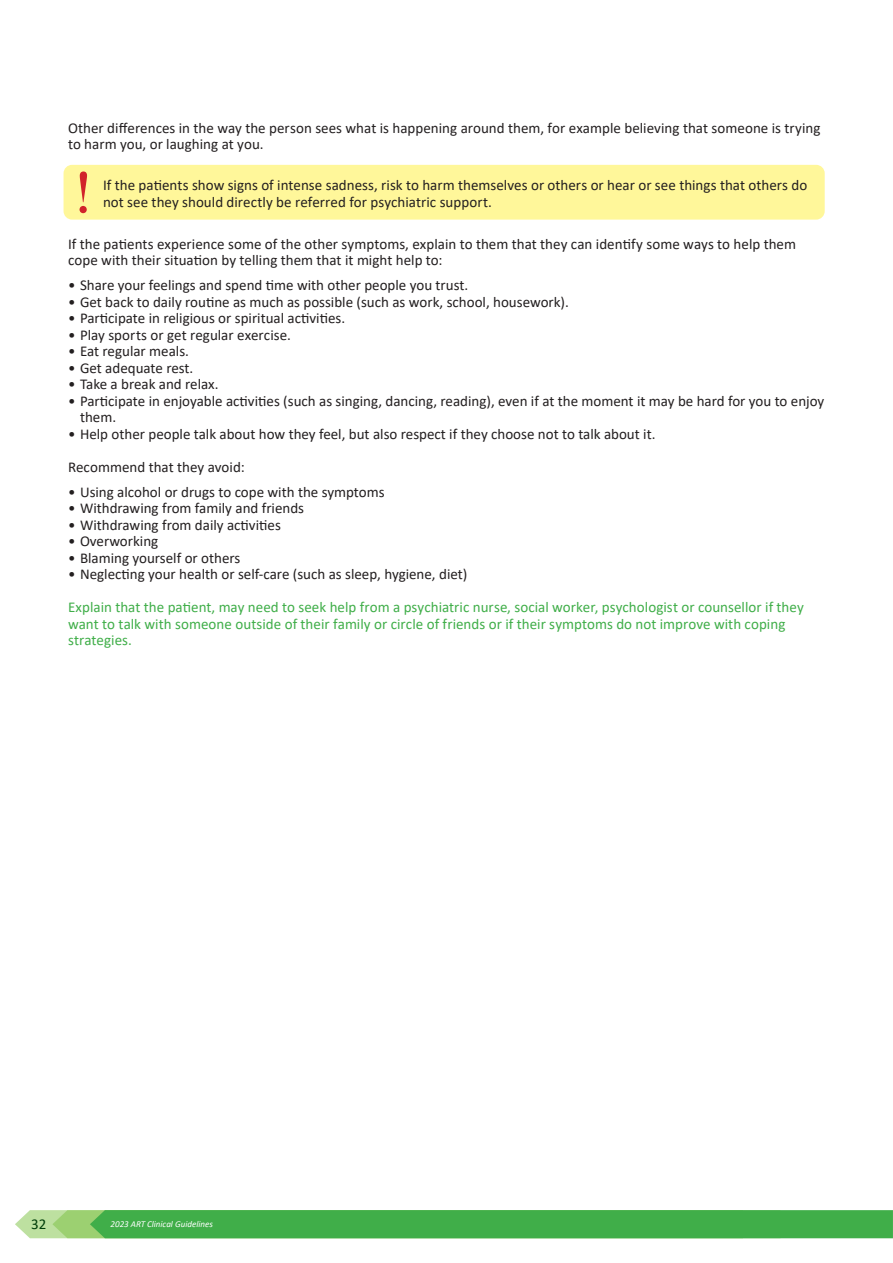
<style>
.page{position:relative;width:893px;height:1263px;background:#fff}
.page>*{position:absolute;margin:0;border:0;box-sizing:border-box;transform-origin:0 0}
.Normal_text_white{font:61.2px "Bask Old Face";color:#d1232a}
.Normal_space_under{font:15px/16.5px "Calibri";color:#231f20}
.Normal_space_under-2{font:15px/16.5px "Calibri";letter-spacing:.005em;color:#40ae49}
.t1{font:15px "Calibri";color:#003e09}
.t2{font:italic 9px "Calibri";color:#fff}
</style>
<div class="page">
<svg style="left:15px;top:1210px;width:878px;height:28px;background:#4bb250"></svg>
<div style="left:64px;top:165px;width:761px;height:55px;background:#fff79a;border-radius:9px"></div>
<p class="Normal_space_under" style="left:68px;top:119px;width:754px">Other differences in the way the person sees what is happening around them, for example believing that someone is trying to harm you, or laughing at you.</p>
<p class="Normal_text_white" style="left:75px;top:159px;width:17px">!</p>
<p class="Normal_space_under" style="left:103px;top:177px;width:706px">If the patients show signs of intense sadness, risk to harm themselves or others or hear or see things that others do</p>
<p class="Normal_space_under" style="left:103px;top:193px;width:390px">not see they should directly be referred for psychiatric support.</p>
<p class="Normal_space_under" style="left:68px;top:235px;width:730px">If the patients experience some of the other symptoms, explain to them that they can identify some ways to help them cope with their situation by telling them that it might help to:</p>
<p class="Normal_space_under" style="left:68px;top:276px;width:402px">• Share your feelings and spend time with other people you trust.</p>
<p class="Normal_space_under" style="left:68px;top:293px;width:502px">• Get back to daily routine as much as possible (such as work, school, housework).</p>
<p class="Normal_space_under" style="left:68px;top:309px;width:279px">• Participate in religious or spiritual activities.</p>
<p class="Normal_space_under" style="left:68px;top:326px;width:224px">• Play sports or get regular exercise.</p>
<p class="Normal_space_under" style="left:68px;top:342px;width:122px">• Eat regular meals.</p>
<p class="Normal_space_under" style="left:68px;top:359px;width:127px">• Get adequate rest.</p>
<p class="Normal_space_under" style="left:68px;top:375px;width:152px">• Take a break and relax.</p>
<p class="Normal_space_under" style="left:80px;top:392px;width:746px;text-indent:-12px">• Participate in enjoyable activities (such as singing, dancing, reading), even if at the moment it may be hard for you to enjoy them.</p>
<p class="Normal_space_under" style="left:68px;top:425px;width:589px">• Help other people talk about how they feel, but also respect if they choose not to talk about it.</p>
<p class="Normal_space_under" style="left:68px;top:458px;width:178px">Recommend that they avoid:</p>
<p class="Normal_space_under" style="left:68px;top:483px;width:318px">• Using alcohol or drugs to cope with the symptoms</p>
<p class="Normal_space_under" style="left:68px;top:499px;width:238px">• Withdrawing from family and friends</p>
<p class="Normal_space_under" style="left:68px;top:516px;width:214px">• Withdrawing from daily activities</p>
<p class="Normal_space_under" style="left:68px;top:532px;width:92px">• Overworking</p>
<p class="Normal_space_under" style="left:68px;top:549px;width:174px">• Blaming yourself or others</p>
<p class="Normal_space_under" style="left:68px;top:565px;width:401px">• Neglecting your health or self-care (such as sleep, hygiene, diet)</p>
<p class="Normal_space_under-2" style="left:68px;top:598px;width:737px">Explain that the patient, may need to seek help from a psychiatric nurse, social worker, psychologist or counsellor if they want to talk with someone outside of their family or circle of friends or if their symptoms do not improve with coping strategies.</p>
<p class="t1" style="left:31px;top:1214px;width:17px">32</p>
<p class="t2" style="left:111px;top:1218px;width:104px">2023 ART Clinical Guidelines</p>
</div>
